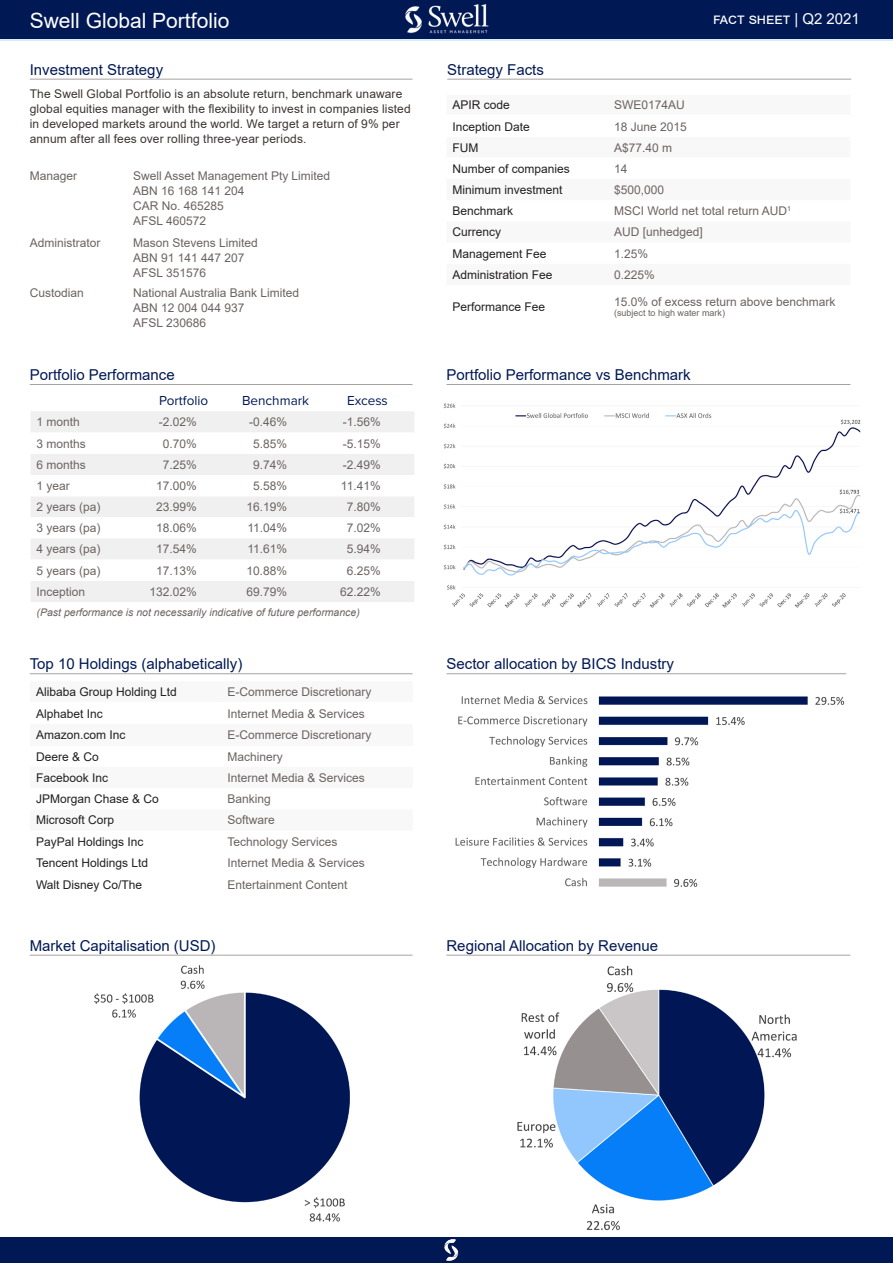
<style>
.page{position:relative;width:893px;height:1263px;background:#fff}
.page>*{position:absolute;margin:0;border:0;box-sizing:border-box;transform-origin:0 0}
.t1{font:21px "Arial";color:#fff}
.Blue_heading{font:15px "Arial";color:#001954}
.t2{font:15px "Arial";color:#fff}
.Table_heading_blue{font:13.5px "Proxima Nova";color:#001954}
.Top_10_list{font:12px/15px "Arial";color:#6b6360}
.Table_left{font:12px "Arial";color:#231f20}
.Text{font:12px/15px "Arial";letter-spacing:.01em;color:#3b3532}
.Table_numbers{font:12px "Arial";color:#6b6360}
.Table_left-2{font:12px "Arial";color:#6b6360}
.Table_note{font:italic 10.5px "Arial";color:#6b6360}
.Top_10_list-2{font:9px "Arial";color:#6b6360}
</style>
<div class="page">
<svg style="left:0;top:38px;width:893px;height:2px;background:#6c82a5"></svg>
<div style="left:0;top:0;width:893px;height:38px;background:#001954"></div>
<div style="left:0;top:1237px;width:893px;height:26px;background:#001954"></div>
<img style="left:444px;top:1239px;width:15px;height:22px">
<hr style="left:30px;top:79px;width:382px;height:1px;background:#a7a2a0">
<div style="left:31px;top:411px;width:383px;height:21px;background:#f1f0f1"></div>
<svg style="left:31px;top:454px;width:383px;height:148px;fill:#f1f0f1"></svg>
<hr style="left:30px;top:384px;width:382px;height:1px;background:#a7a2a0">
<hr style="left:447px;top:79px;width:404px;height:1px;background:#a7a2a0">
<hr style="left:30px;top:673px;width:382px;height:1px;background:#a7a2a0">
<hr style="left:446px;top:384px;width:404px;height:1px;background:#a7a2a0">
<hr style="left:446px;top:955px;width:404px;height:1px;background:#a7a2a0">
<hr style="left:446px;top:673px;width:400px;height:1px;background:#a7a2a0">
<hr style="left:30px;top:955px;width:382px;height:1px;background:#a7a2a0">
<img style="left:405px;top:4px;width:84px;height:30px">
<img style="left:443px;top:403px;width:418px;height:205px">
<img style="left:455px;top:695px;width:390px;height:192px">
<img style="left:94px;top:965px;width:256px;height:257px">
<img style="left:517px;top:965px;width:280px;height:266px">
<h1 class="t1" style="left:30px;top:6px;width:201px">Swell Global Portfolio</h1>
<p class="t2" style="left:713px;top:8px;width:148px">fact sheet | Q2 2021</p>
<p class="Blue_heading" style="left:30px;top:59px;width:135px">Investment Strategy</p>
<p class="Text" style="left:30px;top:86px;width:382px">The Swell Global Portfolio is an absolute return, benchmark unaware global equities manager with the flexibility to invest in companies listed in developed markets around the world. We target a return of 9% per annum after all fees over rolling three-year periods.</p>
<p class="Blue_heading" style="left:447px;top:59px;width:98px">Strategy Facts</p>
<p class="Table_left" style="left:452px;top:97px;width:59px">APIR code</p>
<p class="Top_10_list" style="left:614px;top:98px;width:72px">SWE0174AU</p>
<p class="Table_left" style="left:452px;top:118px;width:79px">Inception Date</p>
<p class="Top_10_list" style="left:614px;top:119px;width:74px">18 June 2015</p>
<p class="Table_left" style="left:452px;top:139px;width:27px">FUM</p>
<p class="Top_10_list" style="left:614px;top:140px;width:60px">A$77.40 m</p>
<p class="Table_left" style="left:452px;top:160px;width:119px">Number of companies</p>
<p class="Top_10_list" style="left:614px;top:161px;width:15px">14</p>
<p class="Table_left" style="left:452px;top:181px;width:112px">Minimum investment</p>
<p class="Top_10_list" style="left:614px;top:182px;width:52px">$500,000</p>
<p class="Table_left" style="left:452px;top:203px;width:62px">Benchmark</p>
<p class="Top_10_list" style="left:614px;top:203px;width:179px">MSCI World net total return AUD<sup>1</sup></p>
<p class="Table_left" style="left:452px;top:224px;width:50px">Currency</p>
<p class="Top_10_list" style="left:614px;top:225px;width:90px">AUD [unhedged]</p>
<p class="Table_left" style="left:452px;top:245px;width:96px">Management Fee</p>
<p class="Top_10_list" style="left:614px;top:246px;width:36px">1.25%</p>
<p class="Table_left" style="left:452px;top:266px;width:102px">Administration Fee</p>
<p class="Top_10_list" style="left:614px;top:267px;width:42px">0.225%</p>
<p class="Table_left" style="left:452px;top:298px;width:94px">Performance Fee</p>
<p class="Table_left-2" style="left:30px;top:167px;width:49px">Manager</p>
<p class="Top_10_list" style="left:133px;top:168px;width:199px">Swell Asset Management Pty Limited<br>ABN 16 168 141 204<br>CAR No. 465285<br>AFSL 460572</p>
<p class="Table_left-2" style="left:30px;top:234px;width:72px">Administrator</p>
<p class="Top_10_list" style="left:133px;top:235px;width:126px">Mason Stevens Limited<br>ABN 91 141 447 207<br>AFSL 351576</p>
<p class="Table_left-2" style="left:30px;top:284px;width:56px">Custodian</p>
<p class="Top_10_list" style="left:133px;top:285px;width:168px">National Australia Bank Limited<br>ABN 12 004 044 937<br>AFSL 230686</p>
<p class="Top_10_list" style="left:614px;top:294px;width:223px">15.0% of excess return above benchmark</p>
<p class="Top_10_list-2" style="left:614px;top:307px;width:113px">(subject to high water mark)</p>
<p class="Blue_heading" style="left:30px;top:364px;width:147px">Portfolio Performance</p>
<p class="Table_heading_blue" style="left:159px;top:393px;width:51px">Portfolio</p>
<p class="Table_heading_blue" style="left:242px;top:393px;width:69px">Benchmark</p>
<p class="Table_heading_blue" style="left:347px;top:393px;width:42px">Excess</p>
<p class="Table_left-2" style="left:37px;top:414px;width:45px">1 month</p>
<p class="Table_numbers" style="left:159px;top:414px;width:40px">-2.02%</p>
<p class="Table_numbers" style="left:249px;top:414px;width:40px">-0.46%</p>
<p class="Table_numbers" style="left:343px;top:414px;width:40px">-1.56%</p>
<p class="Table_left-2" style="left:37px;top:435px;width:51px">3 months</p>
<p class="Table_numbers" style="left:163px;top:435px;width:36px">0.70%</p>
<p class="Table_numbers" style="left:253px;top:435px;width:36px">5.85%</p>
<p class="Table_numbers" style="left:343px;top:435px;width:40px">-5.15%</p>
<p class="Table_left-2" style="left:37px;top:456px;width:51px">6 months</p>
<p class="Table_numbers" style="left:163px;top:456px;width:36px">7.25%</p>
<p class="Table_numbers" style="left:253px;top:456px;width:36px">9.74%</p>
<p class="Table_numbers" style="left:343px;top:456px;width:40px">-2.49%</p>
<p class="Table_left-2" style="left:37px;top:478px;width:35px">1 year</p>
<p class="Table_numbers" style="left:156px;top:478px;width:42px">17.00%</p>
<p class="Table_numbers" style="left:253px;top:478px;width:36px">5.58%</p>
<p class="Table_numbers" style="left:341px;top:478px;width:41px">11.41%</p>
<p class="Table_left-2" style="left:37px;top:499px;width:66px">2 years (pa)</p>
<p class="Table_numbers" style="left:156px;top:499px;width:42px">23.99%</p>
<p class="Table_numbers" style="left:246px;top:499px;width:42px">16.19%</p>
<p class="Table_numbers" style="left:347px;top:499px;width:36px">7.80%</p>
<p class="Table_left-2" style="left:37px;top:520px;width:66px">3 years (pa)</p>
<p class="Table_numbers" style="left:156px;top:520px;width:42px">18.06%</p>
<p class="Table_numbers" style="left:247px;top:520px;width:41px">11.04%</p>
<p class="Table_numbers" style="left:347px;top:520px;width:36px">7.02%</p>
<p class="Table_left-2" style="left:37px;top:541px;width:66px">4 years (pa)</p>
<p class="Table_numbers" style="left:156px;top:541px;width:42px">17.54%</p>
<p class="Table_numbers" style="left:247px;top:541px;width:41px">11.61%</p>
<p class="Table_numbers" style="left:347px;top:541px;width:36px">5.94%</p>
<p class="Table_left-2" style="left:37px;top:562px;width:66px">5 years (pa)</p>
<p class="Table_numbers" style="left:156px;top:562px;width:42px">17.13%</p>
<p class="Table_numbers" style="left:246px;top:562px;width:42px">10.88%</p>
<p class="Table_numbers" style="left:347px;top:562px;width:36px">6.25%</p>
<p class="Table_left-2" style="left:37px;top:583px;width:50px">Inception</p>
<p class="Table_numbers" style="left:149px;top:583px;width:49px">132.02%</p>
<p class="Table_numbers" style="left:246px;top:583px;width:42px">69.79%</p>
<p class="Table_numbers" style="left:340px;top:583px;width:42px">62.22%</p>
<p class="Table_note" style="left:37px;top:605px;width:325px">(Past performance is not necessarily indicative of future performance)</p>
<p class="Blue_heading" style="left:30px;top:654px;width:214px">Top 10 Holdings (alphabetically)</p>
<p class="Table_left" style="left:36px;top:683px;width:142px">Alibaba Group Holding Ltd</p>
<p class="Top_10_list" style="left:227px;top:684px;width:146px">E-Commerce Discretionary</p>
<p class="Table_left" style="left:36px;top:705px;width:68px">Alphabet Inc</p>
<p class="Top_10_list" style="left:227px;top:706px;width:139px">Internet Media &amp; Services</p>
<p class="Table_left" style="left:36px;top:727px;width:91px">Amazon.com Inc</p>
<p class="Top_10_list" style="left:227px;top:727px;width:146px">E-Commerce Discretionary</p>
<p class="Table_left" style="left:36px;top:748px;width:64px">Deere &amp; Co</p>
<p class="Top_10_list" style="left:227px;top:749px;width:57px">Machinery</p>
<p class="Table_left" style="left:36px;top:769px;width:74px">Facebook Inc</p>
<p class="Top_10_list" style="left:227px;top:770px;width:139px">Internet Media &amp; Services</p>
<p class="Table_left" style="left:36px;top:791px;width:124px">JPMorgan Chase &amp; Co</p>
<p class="Top_10_list" style="left:227px;top:791px;width:45px">Banking</p>
<p class="Table_left" style="left:36px;top:812px;width:80px">Microsoft Corp</p>
<p class="Top_10_list" style="left:227px;top:812px;width:49px">Software</p>
<p class="Table_left" style="left:36px;top:833px;width:109px">PayPal Holdings Inc</p>
<p class="Top_10_list" style="left:227px;top:834px;width:112px">Technology Services</p>
<p class="Table_left" style="left:36px;top:854px;width:114px">Tencent Holdings Ltd</p>
<p class="Top_10_list" style="left:227px;top:855px;width:139px">Internet Media &amp; Services</p>
<p class="Table_left" style="left:36px;top:876px;width:108px">Walt Disney Co/The</p>
<p class="Top_10_list" style="left:227px;top:877px;width:122px">Entertainment Content</p>
<p class="Blue_heading" style="left:30px;top:935px;width:187px">Market Capitalisation (USD)</p>
<p class="Blue_heading" style="left:446px;top:364px;width:246px">Portfolio Performance vs Benchmark</p>
<p class="Blue_heading" style="left:446px;top:654px;width:229px">Sector allocation by BICS Industry</p>
<p class="Blue_heading" style="left:446px;top:935px;width:213px">Regional Allocation by Revenue</p>
</div>
